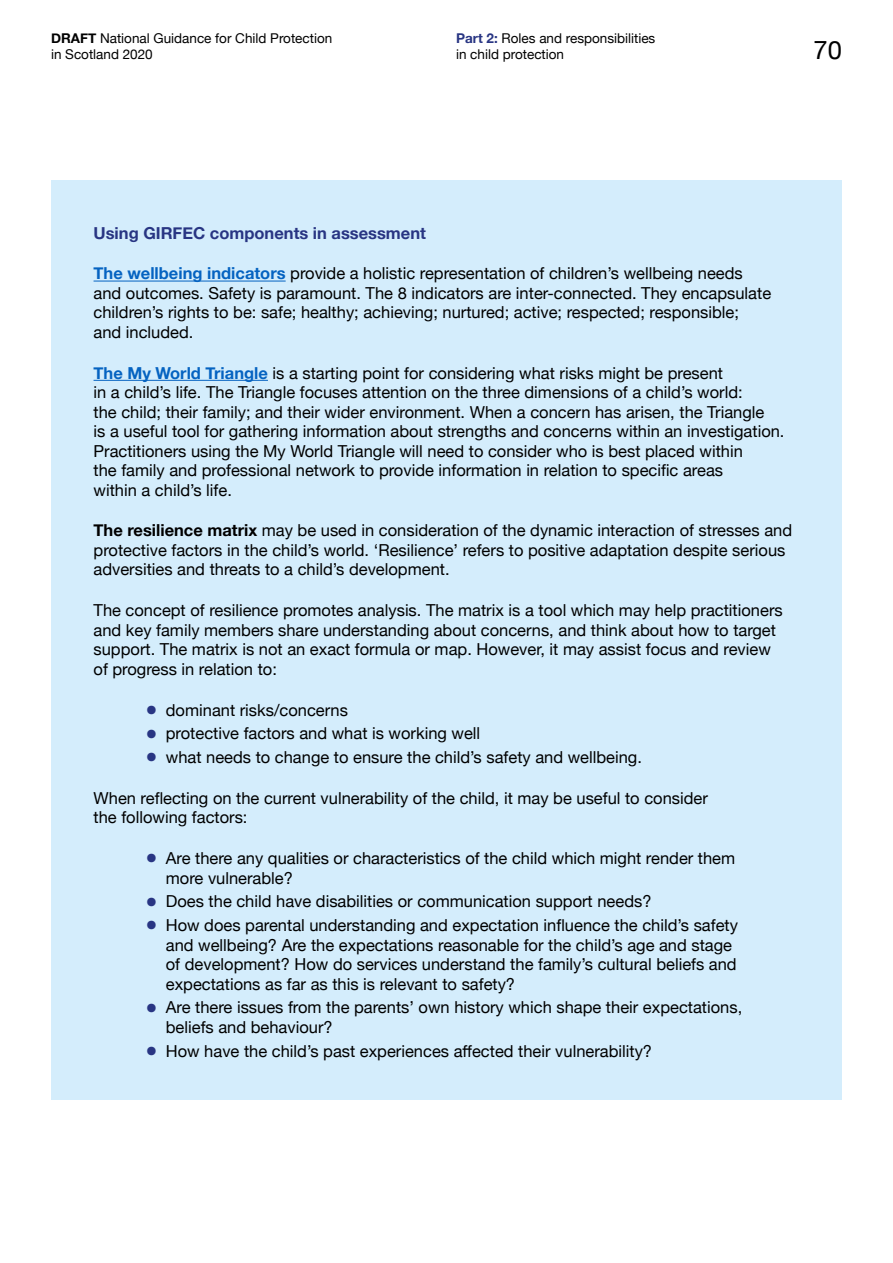
<style>
.page{position:relative;width:893px;height:1263px;background:#fff}
.page>*{position:absolute;margin:0;border:0;box-sizing:border-box;transform-origin:0 0}
.t1{font:25.5px "Helvetica Neue";color:#000}
.Body_Txt{font:16.5px/19.5px "Helvetica Neue";color:#000}
.Head_Body_Txt{font:700 16.5px "Helvetica Neue";color:#283583}
.t2{font:13.5px/16.5px "Helvetica Neue";color:#000}
.s1{font-weight:700}
.s2{font-weight:700;color:#283583}
.s3{font-weight:700;color:#0563c1}
.s4{font-size:39px;color:#283583}
</style>
<div class="page">
<div style="left:51px;top:180px;width:791px;height:919px;background:#d4edfc"></div>
<hr style="left:94px;top:281px;width:192px;height:1px;background:#0563c1">
<hr style="left:94px;top:380px;width:174px;height:1px;background:#0563c1">
<p class="t2" style="left:51px;top:31px;width:283px"><span class="s1">DRAFT</span> National Guidance for Child Protection in Scotland 2020</p>
<p class="t2" style="left:456px;top:30px;width:201px"><span class="s2">Part 2:</span> Roles and responsibilities in child protection</p>
<h1 class="t1" style="left:814px;top:32px;width:30px">70</h1>
<p class="Head_Body_Txt" style="left:94px;top:220px;width:334px">Using GIRFEC components in assessment</p>
<p class="Body_Txt" style="left:94px;top:265px;width:679px"><span class="s3">The wellbeing indicators</span> provide a holistic representation of children’s wellbeing needs and outcomes. Safety is paramount. The 8 indicators are inter-connected. They encapsulate children’s rights to be: safe; healthy; achieving; nurtured; active; respected; responsible;<br>and included.</p>
<p class="Body_Txt" style="left:94px;top:364px;width:692px"><span class="s3">The My World Triangle</span> is a starting point for considering what risks might be present<br>in a child’s life. The Triangle focuses attention on the three dimensions of a child’s world:<br>the child; their family; and their wider environment. When a concern has arisen, the Triangle<br>is a useful tool for gathering information about strengths and concerns within an investigation.<br>Practitioners using the My World Triangle will need to consider who is best placed within<br>the family and professional network to provide information in relation to specific areas<br>within a child’s life.</p>
<p class="Body_Txt" style="left:94px;top:522px;width:700px"><span class="s1">The resilience matrix</span> may be used in consideration of the dynamic interaction of stresses and protective factors in the child’s world. ‘Resilience’ refers to positive adaptation despite serious adversities and threats to a child’s development.</p>
<p class="Body_Txt" style="left:94px;top:601px;width:691px">The concept of resilience promotes analysis. The matrix is a tool which may help practitioners and key family members share understanding about concerns, and think about how to target support. The matrix is not an exact formula or map. However, it may assist focus and review of progress in relation to:</p>
<p class="Body_Txt" style="left:145px;top:701px;width:205px"><span class="s4">•</span> dominant risks/concerns</p>
<p class="Body_Txt" style="left:145px;top:724px;width:337px"><span class="s4">•</span> protective factors and what is working well</p>
<p class="Body_Txt" style="left:145px;top:748px;width:499px"><span class="s4">•</span> what needs to change to ensure the child’s safety and wellbeing.</p>
<p class="Body_Txt" style="left:94px;top:789px;width:616px">When reflecting on the current vulnerability of the child, it may be useful to consider the following factors:</p>
<p class="Body_Txt" style="left:166px;top:849px;width:571px;text-indent:-21px"><span class="s4">•</span> Are there any qualities or characteristics of the child which might render them more vulnerable?</p>
<p class="Body_Txt" style="left:145px;top:893px;width:508px"><span class="s4">•</span> Does the child have disabilities or communication support needs?</p>
<p class="Body_Txt" style="left:166px;top:916px;width:574px;text-indent:-21px"><span class="s4">•</span> How does parental understanding and expectation influence the child’s safety and wellbeing? Are the expectations reasonable for the child’s age and stage of development? How do services understand the family’s cultural beliefs and expectations as far as this is relevant to safety?</p>
<p class="Body_Txt" style="left:166px;top:999px;width:578px;text-indent:-21px"><span class="s4">•</span> Are there issues from the parents’ own history which shape their expectations, beliefs and behaviour?</p>
<p class="Body_Txt" style="left:145px;top:1042px;width:509px"><span class="s4">•</span> How have the child’s past experiences affected their vulnerability?</p>
</div>
